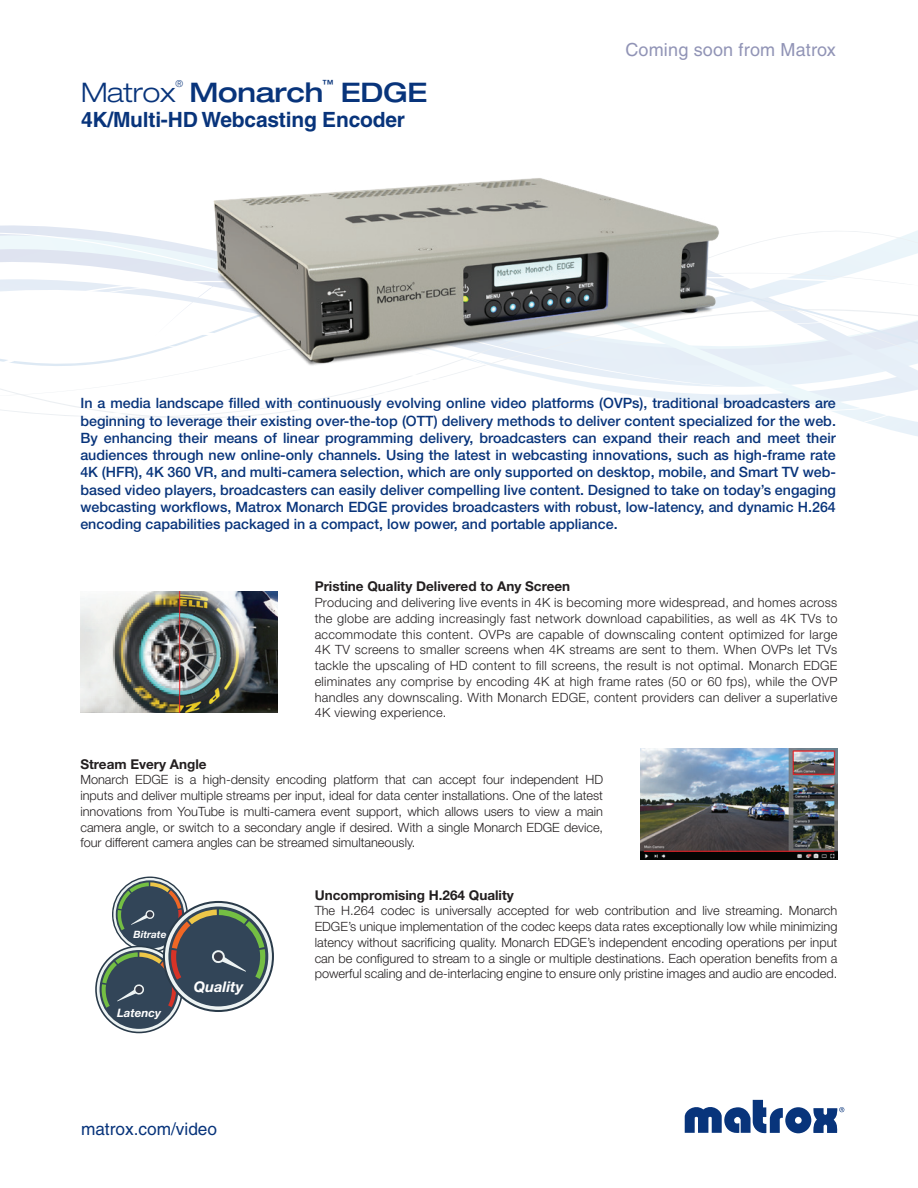
<style>
.page{position:relative;width:918px;height:1188px;background:#fff}
.page>*{position:absolute;margin:0;border:0;box-sizing:border-box;transform-origin:0 0}
.t1{font:500 expanded 27px "Helvetica Neue";letter-spacing:-.01em;color:#08347b}
.t2{font:300 expanded 27px "Helvetica Neue";letter-spacing:-.01em;color:#08347b}
.t3{font:700 21px "Helvetica";letter-spacing:-.01em;color:#08347b}
.t4{font:18px "Helvetica";letter-spacing:.01em;color:#9194b6}
.t5{font:17.25px "Helvetica";color:#08347b}
.t6{font:italic 700 14.7px "Helvetica Neue";color:#fff}
.t7{font:500 14.25px/17.2px "Helvetica Neue";color:#08347b;text-align:justify}
.t8{font:700 13.5px "Helvetica Neue";color:#231f20}
.t9{font:300 12.75px/15.8px "Helvetica Neue";color:#231f20;text-align:justify}
.t10{font:italic 700 11.7px "Helvetica Neue";color:#fff}
.t11{font:500 expanded 11.4px "Helvetica Neue";color:#08347b}
.t12{font:italic 700 10.05px "Helvetica Neue";color:#fff}
.t13{font:300 expanded 9.6px "Helvetica Neue";color:#08347b}
</style>
<div class="page">
<svg style="left:0;top:225px;width:894px;height:45px"></svg>
<svg style="left:0;top:270px;width:918px;height:166px"></svg>
<svg style="left:685px;top:1100px;width:159px;height:34px"></svg>
<img style="left:81px;top:591px;width:197px;height:122px">
<svg style="left:95px;top:946px;width:88px;height:87px"></svg>
<svg style="left:97px;top:947px;width:84px;height:85px"></svg>
<div style="left:100px;top:950px;width:78px;height:79px;background:#324558;border-radius:50%"></div>
<svg style="left:102px;top:882px;width:163px;height:126px"></svg>
<img style="left:640px;top:749px;width:197px;height:110px">
<img style="left:196px;top:178px;width:576px;height:196px">
<p class="t11" style="left:323px;top:76px;width:13px">™</p>
<h1 class="t1" style="left:341px;top:75px;width:88px">EDGE</h1>
<h2 class="t3" style="left:81px;top:107px;width:326px">4K/Multi-HD Webcasting Encoder</h2>
<h1 class="t2" style="left:81px;top:76px;width:96px">Matrox</h1>
<p class="t13" style="left:175px;top:78px;width:9px">®</p>
<h1 class="t1" style="left:189px;top:75px;width:135px">Monarch</h1>
<h3 class="t4" style="left:625px;top:39px;width:212px">Coming soon from Matrox</h3>
<p class="t7" style="left:80px;top:395px;width:757px">In a media landscape filled with continuously evolving online video platforms (OVPs), traditional broadcasters are beginning to leverage their existing over-the-top (OTT) delivery methods to deliver content specialized for the web.<br>By enhancing their means of linear programming delivery, broadcasters can expand their reach and meet their audiences through new online-only channels. Using the latest in webcasting innovations, such as high-frame rate 4K (HFR), 4K 360 VR, and multi-camera selection, which are only supported on desktop, mobile, and Smart TV web&shy;based video players, broadcasters can easily deliver compelling live content. Designed to take on today’s engaging webcasting workflows, Matrox Monarch EDGE provides broadcasters with robust, low-latency, and dynamic H.264 encoding capabilities packaged in a compact, low power, and portable appliance.</p>
<p class="t8" style="left:315px;top:578px;width:257px">Pristine Quality Delivered to Any Screen</p>
<p class="t9" style="left:315px;top:594px;width:524px">Producing and delivering live events in 4K is becoming more widespread, and homes across the globe are adding increasingly fast network download capabilities, as well as 4K TVs to accommodate this content. OVPs are capable of downscaling content optimized for large 4K TV screens to smaller screens when 4K streams are sent to them. When OVPs let TVs tackle the upscaling of HD content to fill screens, the result is not optimal. Monarch EDGE eliminates any comprise by encoding 4K at high frame rates (50 or 60 fps), while the OVP handles any downscaling. With Monarch EDGE, content providers can deliver a superlative 4K viewing experience.</p>
<p class="t8" style="left:80px;top:756px;width:128px">Stream Every Angle</p>
<p class="t9" style="left:80px;top:772px;width:524px">Monarch EDGE is a high-density encoding platform that can accept four independent HD inputs and deliver multiple streams per input, ideal for data center installations. One of the latest innovations from YouTube is multi-camera event support, which allows users to view a main camera angle, or switch to a secondary angle if desired. With a single Monarch EDGE device, four different camera angles can be streamed simultaneously.</p>
<p class="t8" style="left:315px;top:886px;width:201px">Uncompromising H.264 Quality</p>
<p class="t9" style="left:315px;top:903px;width:524px">The H.264 codec is universally accepted for web contribution and live streaming. Monarch EDGE’s unique implementation of the codec keeps data rates exceptionally low while minimizing latency without sacrificing quality. Monarch EDGE’s independent encoding operations per input can be configured to stream to a single or multiple destinations. Each operation benefits from a powerful scaling and de-interlacing engine to ensure only pristine images and audio are encoded.</p>
<p class="t12" style="left:134px;top:929px;width:34px">Bitrate</p>
<p class="t6" style="left:194px;top:977px;width:51px">Quality</p>
<p class="t10" style="left:117px;top:1006px;width:45px">Latency</p>
<h3 class="t5" style="left:81px;top:1119px;width:138px">matrox.com/video</h3>
</div>
